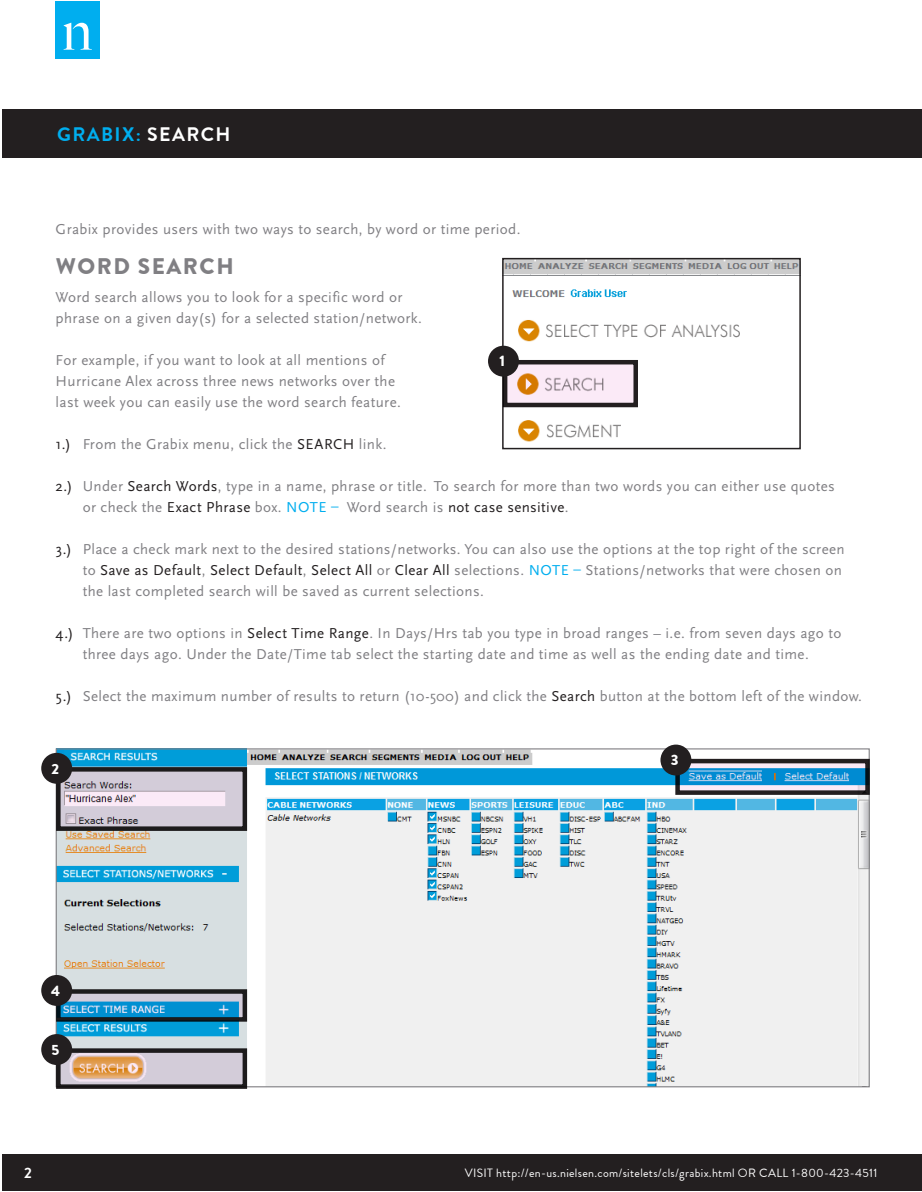
<style>
.page{position:relative;width:922px;height:1192px;background:#fff}
.page>*{position:absolute;margin:0;border:0;box-sizing:border-box;transform-origin:0 0}
.Section_-_Level2{font:900 22.5px "Brandon Grotesque";letter-spacing:.07em;color:#807f83}
.SectionBar_Header{font:700 19.5px "Brandon Grotesque";letter-spacing:.07em;color:#00aeef}
.Numbered_List{font:15px/21px "Scala Sans OT";letter-spacing:.025em;color:#807f83}
.Body_copy{font:15px/21px "Scala Sans OT";letter-spacing:.025em;color:#807f83}
.t1{font:900 15px "Brandon Grotesque";color:#fff}
.t2{font:700 15px "Brandon Grotesque";color:#fff}
.t3{font:12px "Brandon Grotesque";letter-spacing:.025em;color:#fff}
.s1{color:#fff}
.s2{color:#231f20}
.s3{color:#00aeef}
</style>
<div class="page">
<div style="left:2px;top:1154px;width:918px;height:36px;background:#231f20"></div>
<hr style="left:920px;top:1154px;width:1px;height:36px;background:#231f20">
<div style="left:56px;top:2px;width:44px;height:57px;background:#00aeef"></div>
<svg style="left:64px;top:23px;width:28px;height:27px"></svg>
<div style="left:2px;top:110px;width:918px;height:48px;background:#231f20"></div>
<hr style="left:920px;top:110px;width:1px;height:48px;background:#231f20">
<img style="left:58px;top:750px;width:809px;height:335px">
<svg style="left:61px;top:772px;width:181px;height:53px;background:#d2c9d5"></svg>
<div style="left:56px;top:767px;width:191px;height:63px;border:4px solid #231f20"></div>
<div style="left:41px;top:752px;width:31px;height:31px;background:#231f20;border-radius:50%"></div>
<img style="left:505px;top:261px;width:292px;height:181px">
<div style="left:502px;top:258px;width:298px;height:191px;border:2px solid #231f20"></div>
<svg style="left:507px;top:365px;width:125px;height:37px;background:#f1dcdf"></svg>
<div style="left:502px;top:360px;width:135px;height:47px;border:4px solid #231f20"></div>
<div style="left:488px;top:345px;width:31px;height:31px;background:#231f20;border-radius:50%"></div>
<svg style="left:680px;top:763px;width:184px;height:26px;background:#6bb1dd"></svg>
<div style="left:675px;top:758px;width:194px;height:36px;border:4px solid #231f20"></div>
<div style="left:660px;top:744px;width:31px;height:31px;background:#231f20;border-radius:50%"></div>
<svg style="left:61px;top:1053px;width:181px;height:30px;background:#d9c2b9"></svg>
<div style="left:56px;top:1048px;width:191px;height:40px;border:4px solid #231f20"></div>
<div style="left:41px;top:1033px;width:31px;height:31px;background:#231f20;border-radius:50%"></div>
<svg style="left:61px;top:994px;width:181px;height:22px;background:#5baad6"></svg>
<div style="left:56px;top:989px;width:191px;height:32px;border:4px solid #231f20"></div>
<div style="left:41px;top:974px;width:31px;height:31px;background:#231f20;border-radius:50%"></div>
<p class="SectionBar_Header" style="left:57px;top:121px;width:174px">GRABIX: <span class="s1">SEARCH</span></p>
<p class="Body_copy" style="left:56px;top:219px;width:466px">Grabix provides users with two ways to search, by word or time period.</p>
<p class="Section_-_Level2" style="left:56px;top:252px;width:179px">WORD SEARCH</p>
<p class="Body_copy" style="left:56px;top:286px;width:367px">Word search allows you to look for a specific word or phrase on a given day(s) for a selected station/network.</p>
<p class="Body_copy" style="left:56px;top:349px;width:346px">For example, if you want to look at all mentions of<br>Hurricane Alex across three news networks over the last week you can easily use the word search feature.</p>
<p class="Numbered_List" style="left:56px;top:433px;width:332px"><span class="s2">1.)</span> From the Grabix menu, click the <span class="s2">SEARCH</span> link.</p>
<p class="Numbered_List" style="left:83px;top:475px;width:753px;text-indent:-27px"><span class="s2">2.)</span> Under <span class="s2">Search Words</span>, type in a name, phrase or title. To search for more than two words you can either use quotes or check the <span class="s2">Exact Phrase</span> box. <span class="s3">NOTE –</span> Word search is <span class="s2">not case sensitive</span>.</p>
<p class="Numbered_List" style="left:83px;top:538px;width:763px;text-indent:-27px"><span class="s2">3.)</span> Place a check mark next to the desired stations/networks. You can also use the options at the top right of the screen to <span class="s2">Save as Default</span>, <span class="s2">Select Default</span>, <span class="s2">Select All</span> or <span class="s2">Clear All</span> selections. <span class="s3">NOTE –</span> Stations/networks that were chosen on the last completed search will be saved as current selections.</p>
<p class="Numbered_List" style="left:56px;top:622px;width:787px;text-align:center"><span class="s2">4.)</span> There are two options in <span class="s2">Select Time Range</span>. In Days/Hrs tab you type in broad ranges – i.e. from seven days ago to three days ago. Under the Date/Time tab select the starting date and time as well as the ending date and time.</p>
<p class="Numbered_List" style="left:56px;top:685px;width:807px"><span class="s2">5.)</span> Select the maximum number of results to return (10-500) and click the <span class="s2">Search</span> button at the bottom left of the window.</p>
<p class="t1" style="left:499px;top:351px;width:7px">1</p>
<p class="t1" style="left:52px;top:758px;width:9px">2</p>
<p class="t1" style="left:51px;top:980px;width:10px">4</p>
<p class="t1" style="left:52px;top:1039px;width:9px">5</p>
<p class="t1" style="left:670px;top:750px;width:9px">3</p>
<p class="t2" style="left:24px;top:1162px;width:9px">2</p>
<p class="t3" style="left:465px;top:1164px;width:414px">VISIT http://en-us.nielsen.com/sitelets/cls/grabix.html OR CALL 1-800-423-4511</p>
</div>
